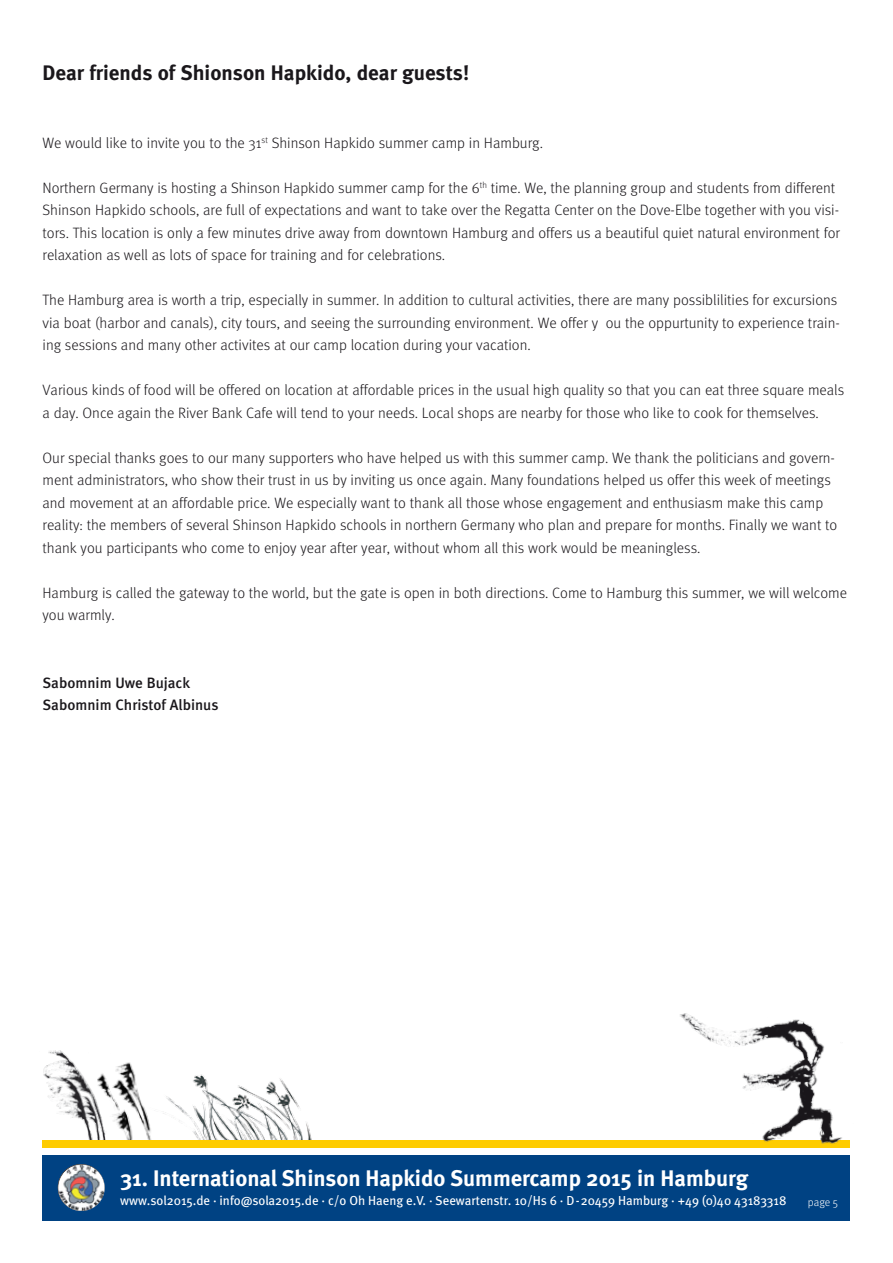
<style>
.page{position:relative;width:893px;height:1263px;background:#fff}
.page>*{position:absolute;margin:0;border:0;box-sizing:border-box;transform-origin:0 0}
.t1{font:700 22.5px "Meta";color:#fff}
.t2{font:700 21px "Meta";color:#1a171b}
.t3{font:300 15px/22.5px "Meta";color:#1a171b}
.t4{font:500 15px/22.5px "Meta";color:#1a171b}
.t5{font:13.05px "Meta";color:#fff}
.t6{font:300 11.25px "Meta";color:#fff}
</style>
<div class="page">
<img style="left:163px;top:1074px;width:149px;height:66px">
<img style="left:42px;top:1050px;width:55px;height:93px">
<img style="left:97px;top:1062px;width:54px;height:78px">
<div style="left:43px;top:1155px;width:807px;height:65px;background:#004283"></div>
<svg style="left:58px;top:1164px;width:47px;height:47px"></svg>
<div style="left:43px;top:1140px;width:807px;height:7px;background:#fecc00"></div>
<img style="left:680px;top:1013px;width:162px;height:130px">
<h2 class="t2" style="left:43px;top:60px;width:428px">Dear friends of Shionson Hapkido, dear guests!</h2>
<p class="t3" style="left:43px;top:131px;width:502px">We would like to invite you to the 31<sup>st</sup> Shinson Hapkido summer camp in Hamburg.</p>
<p class="t3" style="left:43px;top:176px;width:799px">Northern Germany is hosting a Shinson Hapkido summer camp for the 6<sup>th</sup> time. We, the planning group and students from different Shinson Hapkido schools, are full of expectations and want to take over the Regatta Center on the Dove-Elbe together with you visi&shy;tors. This location is only a few minutes drive away from downtown Hamburg and offers us a beautiful quiet natural environment for relaxation as well as lots of space for training and for celebrations.</p>
<p class="t3" style="left:43px;top:289px;width:799px">The Hamburg area is worth a trip, especially in summer. In addition to cultural activities, there are many possiblilities for excursions via boat (harbor and canals), city tours, and seeing the surrounding environment. We offer y ou the oppurtunity to experience train&shy;ing sessions and many other activites at our camp location during your vacation.</p>
<p class="t3" style="left:43px;top:379px;width:803px">Various kinds of food will be offered on location at affordable prices in the usual high quality so that you can eat three square meals a day. Once again the River Bank Cafe will tend to your needs. Local shops are nearby for those who like to cook for themselves.</p>
<p class="t3" style="left:43px;top:446px;width:796px">Our special thanks goes to our many supporters who have helped us with this summer camp. We thank the politicians and govern&shy;ment administrators, who show their trust in us by inviting us once again. Many foundations helped us offer this week of meetings and movement at an affordable price. We especially want to thank all those whose engagement and enthusiasm make this camp reality: the members of several Shinson Hapkido schools in northern Germany who plan and prepare for months. Finally we want to thank you participants who come to enjoy year after year, without whom all this work would be meaningless.</p>
<p class="t3" style="left:43px;top:581px;width:806px">Hamburg is called the gateway to the world, but the gate is open in both directions. Come to Hamburg this summer, we will welcome you warmly.</p>
<p class="t4" style="left:43px;top:671px;width:178px">Sabomnim Uwe Bujack<br>Sabomnim Christof Albinus</p>
<h1 class="t1" style="left:120px;top:1165px;width:630px">31. International Shinson Hapkido Summercamp 2015 in Hamburg</h1>
<p class="t5" style="left:120px;top:1193px;width:668px">www.sol2015.de · info@sola2015.de · c/o Oh Haeng e.V. · Seewartenstr. 10/Hs 6 · D-20459 Hamburg · +49 (0)40 43183318</p>
<p class="t6" style="left:808px;top:1196px;width:32px">page 5</p>
</div>
